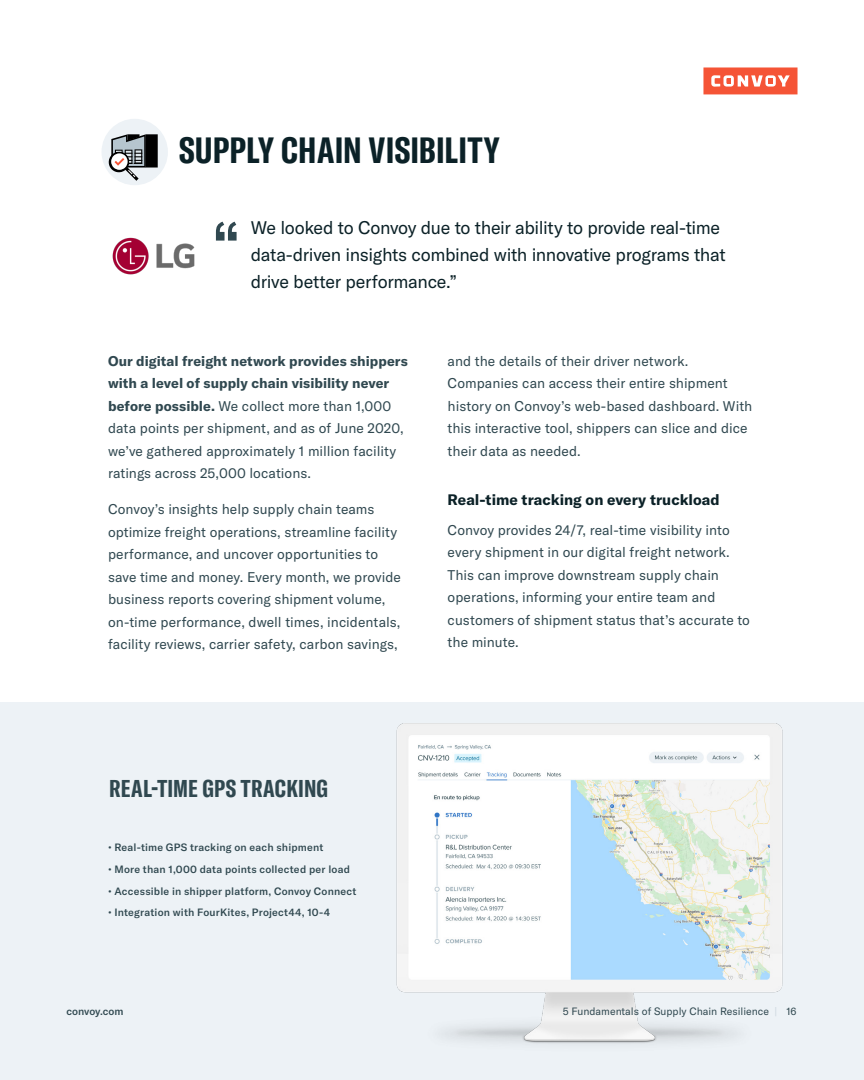
<style>
.page{position:relative;width:864px;height:1080px;background:#fff}
.page>*{position:absolute;margin:0;border:0;box-sizing:border-box;transform-origin:0 0}
.t1{font:73.5px "GT America";color:#304850}
.t2{font:700 extra-condensed 36px "GT America";letter-spacing:.01em;color:#0b2127}
.t3{font:700 extra-condensed 24px "GT America";letter-spacing:.01em;color:#304850}
.t4{font:18px/27px "GT America";letter-spacing:-.02em;color:#0b2127}
.t5{font:700 15px "GT America";color:#0b2127}
.t6{font:13.8px/22.5px "GT America";color:#304850}
.t7{font:500 10.5px "GT America";letter-spacing:.02em;color:#304850}
.t8{font:10.5px "GT America";color:#304850}
.t9{font:500 10.5px "GT America";color:#304850}
.s1{font-weight:700}
.s2{color:#cdd8df}
</style>
<div class="page">
<svg style="left:703px;top:67px;width:95px;height:27px;background:#f6775f"></svg>
<div style="left:102px;top:119px;width:66px;height:66px;background:#edf2f6;border-radius:50%"></div>
<div style="left:146px;top:134px;width:12px;height:34px;background:#000"></div>
<svg style="left:108px;top:134px;width:38px;height:50px"></svg>
<div style="left:0;top:702px;width:864px;height:378px;background:#edf2f6"></div>
<img style="left:112px;top:237px;width:83px;height:38px">
<img style="left:396px;top:723px;width:387px;height:321px">
<h2 class="t2" style="left:179px;top:129px;width:322px">SUPPLY CHAIN VISIBILITY</h2>
<h1 class="t1" style="left:211px;top:206px;width:32px">“</h1>
<h3 class="t4" style="left:251px;top:214px;width:477px">We looked to Convoy due to their ability to provide real-time data-driven insights combined with innovative programs that</h3>
<h3 class="t4" style="left:251px;top:268px;width:208px">drive better performance.”</h3>
<p class="t6" style="left:108px;top:350px;width:301px"><span class="s1">Our digital freight network provides shippers with a level of supply chain visibility never before possible.</span> We collect more than 1,000 data points per shipment, and as of June 2020, we’ve gathered approximately 1 million facility ratings across 25,000 locations.</p>
<p class="t6" style="left:108px;top:498px;width:295px">Convoy’s insights help supply chain teams optimize freight operations, streamline facility performance, and uncover opportunities to save time and money. Every month, we provide business reports covering shipment volume, on-time performance, dwell times, incidentals, facility reviews, carrier safety, carbon savings,</p>
<p class="t6" style="left:448px;top:350px;width:306px">and the details of their driver network.<br>Companies can access their entire shipment history on Convoy’s web-based dashboard. With this interactive tool, shippers can slice and dice their data as needed.</p>
<p class="t5" style="left:448px;top:491px;width:274px">Real-time tracking on every truckload</p>
<p class="t6" style="left:448px;top:519px;width:304px">Convoy provides 24/7, real-time visibility into every shipment in our digital freight network.<br>This can improve downstream supply chain operations, informing your entire team and customers of shipment status that’s accurate to the minute.</p>
<h3 class="t3" style="left:109px;top:774px;width:220px">REAL-TIME GPS TRACKING</h3>
<p class="t7" style="left:108px;top:841px;width:217px">• Real-time GPS tracking on each shipment</p>
<p class="t7" style="left:108px;top:863px;width:244px">• More than 1,000 data points collected per load</p>
<p class="t7" style="left:108px;top:885px;width:250px">• Accessible in shipper platform, Convoy Connect</p>
<p class="t7" style="left:108px;top:906px;width:224px">• Integration with FourKites, Project44, 10-4</p>
<p class="t9" style="left:66px;top:1005px;width:58px">convoy.com</p>
<p class="t8" style="left:563px;top:1005px;width:235px">5 Fundamentals of Supply Chain Resilience <span class="s2">|</span> 16</p>
</div>
